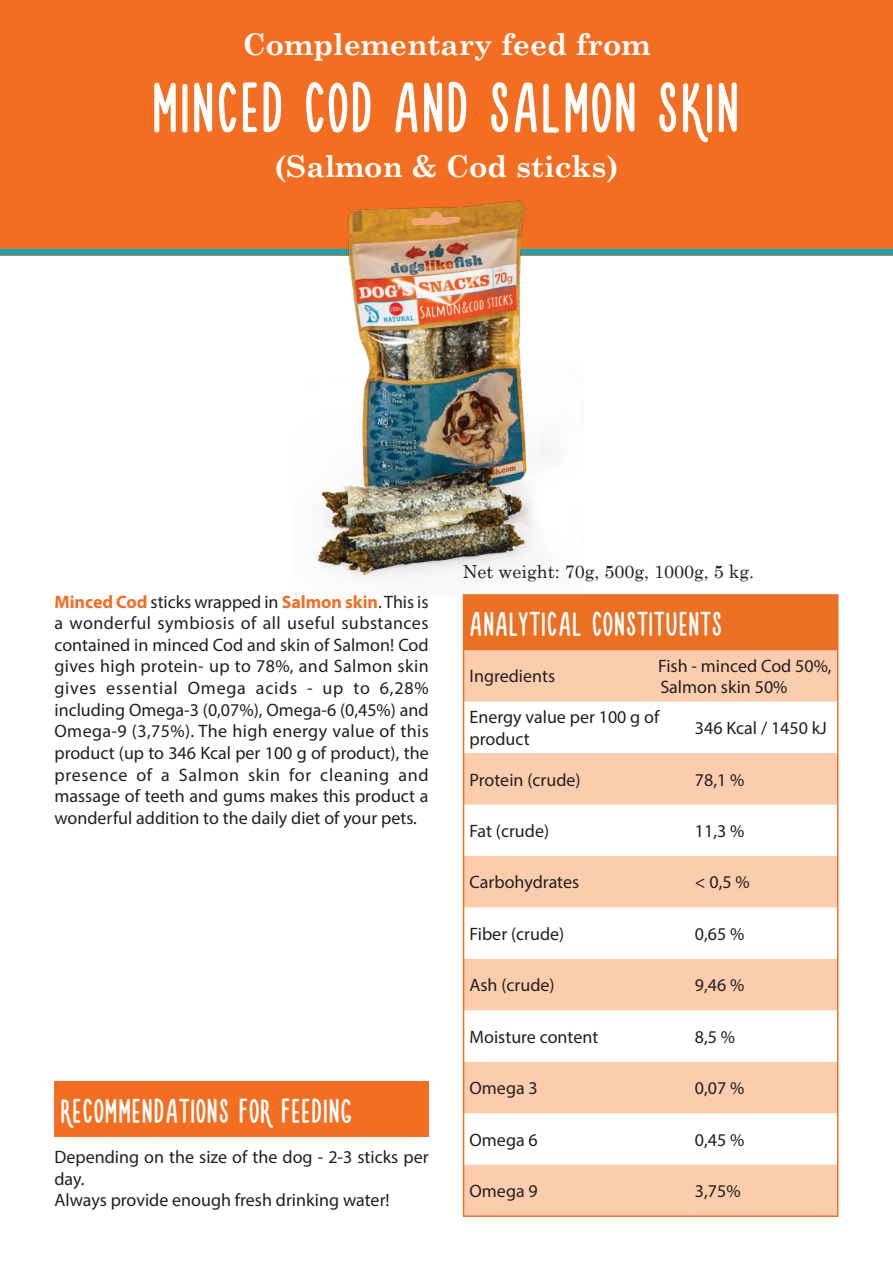
<style>
.page{position:relative;width:893px;height:1263px;background:#fff}
.page>*{position:absolute;margin:0;border:0;box-sizing:border-box;transform-origin:0 0}
.t1{font:78px "Novito Nova";letter-spacing:.025em;color:#fff}
.t2{font:37.5px "Novito Nova";letter-spacing:.025em;color:#fff}
.t3{font:700 30px "Century Schoolbook";color:#fff}
.t4{font:18px/21.6px "Myriad Pro";color:#231f20}
.t5{font:18px "Century Schoolbook";color:#231f20}
.s1{font-weight:700;color:#f36e24}
</style>
<div class="page">
<div style="left:0;top:0;width:893px;height:255px;background:#f36e21"></div>
<div style="left:0;top:249px;width:893px;height:6px;background:#13a5b5"></div>
<img style="left:291px;top:200px;width:292px;height:398px">
<div style="left:54px;top:1082px;width:375px;height:55px;background:#f36e21"></div>
<div style="left:464px;top:595px;width:374px;height:55px;background:#eb7023"></div>
<svg style="left:464px;top:650px;width:373px;height:565px;fill:#fccdad"></svg>
<hr style="left:463px;top:594px;width:226px;height:2px;background:#eb7023">
<hr style="left:463px;top:596px;width:1px;height:54px;background:#eb7023">
<hr style="left:689px;top:594px;width:149px;height:2px;background:#eb7023">
<hr style="left:463px;top:650px;width:1px;height:52px;background:#eb7023">
<hr style="left:837px;top:650px;width:1px;height:52px;background:#eb7023">
<hr style="left:463px;top:702px;width:1px;height:51px;background:#eb7023">
<hr style="left:837px;top:702px;width:1px;height:51px;background:#eb7023">
<hr style="left:463px;top:753px;width:1px;height:51px;background:#eb7023">
<hr style="left:837px;top:753px;width:1px;height:51px;background:#eb7023">
<hr style="left:463px;top:804px;width:1px;height:52px;background:#eb7023">
<hr style="left:837px;top:804px;width:1px;height:52px;background:#eb7023">
<hr style="left:463px;top:856px;width:1px;height:51px;background:#eb7023">
<hr style="left:837px;top:856px;width:1px;height:51px;background:#eb7023">
<hr style="left:463px;top:907px;width:1px;height:52px;background:#eb7023">
<hr style="left:837px;top:907px;width:1px;height:52px;background:#eb7023">
<hr style="left:463px;top:959px;width:1px;height:51px;background:#eb7023">
<hr style="left:837px;top:959px;width:1px;height:51px;background:#eb7023">
<hr style="left:463px;top:1010px;width:1px;height:52px;background:#eb7023">
<hr style="left:837px;top:1010px;width:1px;height:52px;background:#eb7023">
<hr style="left:463px;top:1062px;width:1px;height:51px;background:#eb7023">
<hr style="left:837px;top:1062px;width:1px;height:51px;background:#eb7023">
<hr style="left:463px;top:1113px;width:1px;height:52px;background:#eb7023">
<hr style="left:837px;top:1113px;width:1px;height:52px;background:#eb7023">
<hr style="left:463px;top:1165px;width:1px;height:50px;background:#eb7023">
<hr style="left:837px;top:1165px;width:1px;height:50px;background:#eb7023">
<hr style="left:463px;top:1215px;width:226px;height:2px;background:#eb7023">
<hr style="left:689px;top:1215px;width:149px;height:2px;background:#eb7023">
<h3 class="t3" style="left:243px;top:21px;width:409px">Complementary feed from</h3>
<h1 class="t1" style="left:152px;top:71px;width:589px">MINCED COD AND SALMON SKIN</h1>
<h3 class="t3" style="left:275px;top:143px;width:345px">(Salmon &amp; Cod sticks)</h3>
<p class="t4" style="left:54px;top:590px;width:376px;text-align:justify"><span class="s1">Minced Cod</span> sticks wrapped in <span class="s1">Salmon skin</span>. This is a wonderful symbiosis of all useful substances contained in minced Cod and skin of Salmon! Cod gives high protein- up to 78%, and Salmon skin gives essential Omega acids - up to 6,28% including Omega-3 (0,07%), Omega-6 (0,45%) and Omega-9 (3,75%). The high energy value of this product (up to 346 Kcal per 100 g of product), the presence of a Salmon skin for cleaning and massage of teeth and gums makes this product a wonderful addition to the daily diet of your pets.</p>
<h2 class="t2" style="left:60px;top:1093px;width:293px">RECOMMENDATIONS FOR FEEDING</h2>
<p class="t4" style="left:54px;top:1146px;width:376px">Depending on the size of the dog - 2-3 sticks per day.<br>Always provide enough fresh drinking water!</p>
<p class="t5" style="left:463px;top:556px;width:293px">Net weight: 70g, 500g, 1000g, 5 kg.</p>
<h2 class="t2" style="left:470px;top:606px;width:254px">ANALYTICAL CONSTITUENTS</h2>
<p class="t4" style="left:470px;top:665px;width:87px">Ingredients</p>
<p class="t4" style="left:658px;top:655px;width:175px">Fish - minced Cod 50%,<br>Salmon skin 50%</p>
<p class="t4" style="left:470px;top:706px;width:191px">Energy value per 100 g of product</p>
<p class="t4" style="left:695px;top:717px;width:133px">346 Kcal / 1450 kJ</p>
<p class="t4" style="left:470px;top:768px;width:113px">Protein (crude)</p>
<p class="t4" style="left:695px;top:768px;width:51px">78,1 %</p>
<p class="t4" style="left:470px;top:820px;width:81px">Fat (crude)</p>
<p class="t4" style="left:695px;top:820px;width:51px">11,3 %</p>
<p class="t4" style="left:470px;top:871px;width:111px">Carbohydrates</p>
<p class="t4" style="left:695px;top:871px;width:56px">&lt; 0,5 %</p>
<p class="t4" style="left:470px;top:923px;width:96px">Fiber (crude)</p>
<p class="t4" style="left:695px;top:923px;width:51px">0,65 %</p>
<p class="t4" style="left:470px;top:974px;width:87px">Ash (crude)</p>
<p class="t4" style="left:695px;top:974px;width:51px">9,46 %</p>
<p class="t4" style="left:470px;top:1026px;width:130px">Moisture content</p>
<p class="t4" style="left:695px;top:1026px;width:42px">8,5 %</p>
<p class="t4" style="left:470px;top:1077px;width:70px">Omega 3</p>
<p class="t4" style="left:695px;top:1077px;width:51px">0,07 %</p>
<p class="t4" style="left:470px;top:1128px;width:70px">Omega 6</p>
<p class="t4" style="left:695px;top:1128px;width:51px">0,45 %</p>
<p class="t4" style="left:470px;top:1180px;width:70px">Omega 9</p>
<p class="t4" style="left:695px;top:1180px;width:47px">3,75%</p>
</div>
